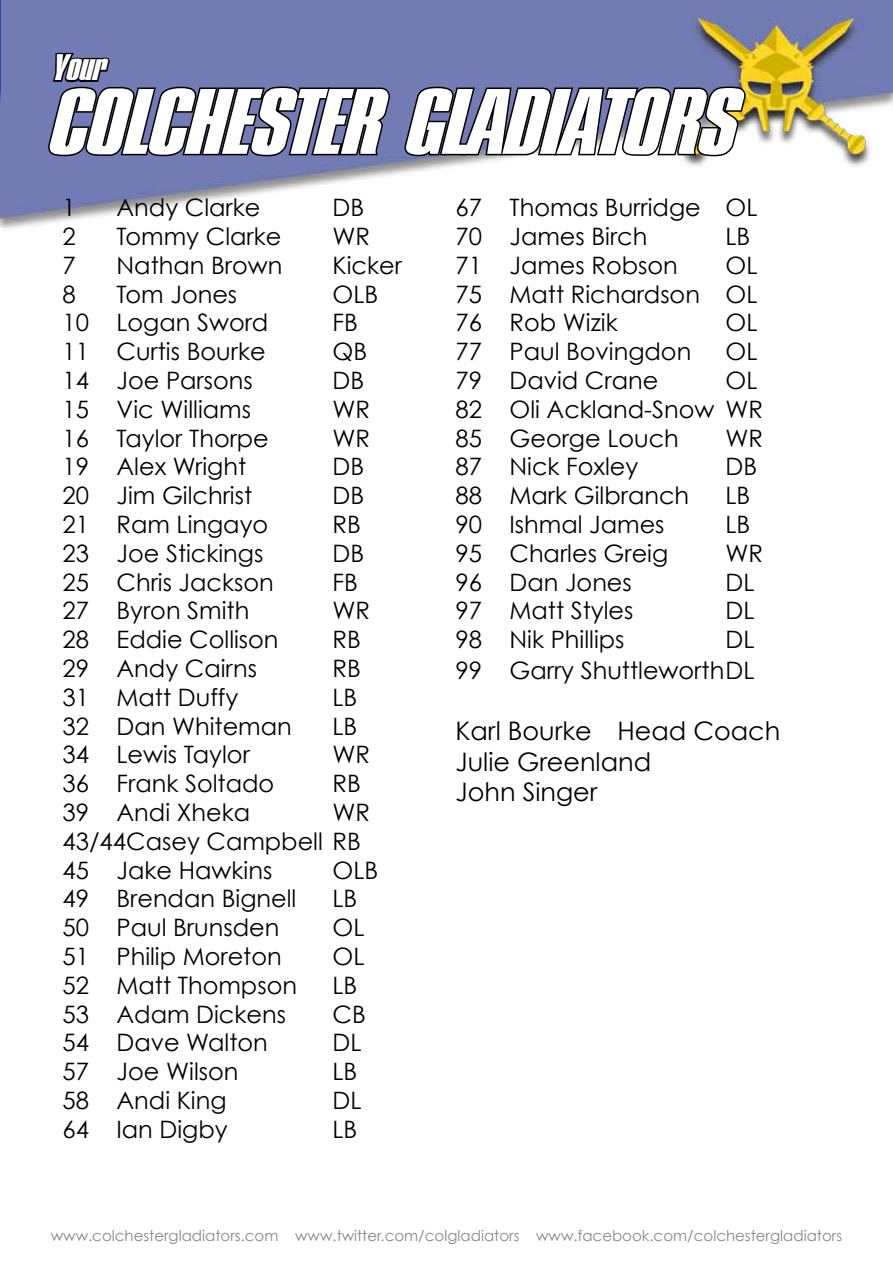
<style>
.page{position:relative;width:893px;height:1263px;background:#fff}
.page>*{position:absolute;margin:0;border:0;box-sizing:border-box;transform-origin:0 0}
.t1{font:90px "Plakette 4 SF Italic";color:#fff}
.t2{font:36px "Plakette 4 SF Italic";color:#fff}
.t3{font:25.5px/30.6px "Century Gothic";color:#000}
.t4{font:24px/28.8px "Century Gothic";color:#000}
.t5{font:15px "Century Gothic";color:#87888a}
</style>
<div class="page">
<img style="left:1px;top:0;width:892px;height:229px">
<svg style="left:47px;top:51px;width:344px;height:107px;background:#565d88"></svg>
<svg style="left:403px;top:83px;width:345px;height:75px;background:#63667e"></svg>
<img style="left:0;top:0;width:1px;height:262px">
<h2 class="t2" style="left:54px;top:48px;width:54px">Your</h2>
<h1 class="t1" style="left:54px;top:72px;width:687px">COLCHESTER GLADIATORS</h1>
<p class="t4" style="left:63px;top:193px;width:15px">1</p>
<p class="t4" style="left:117px;top:193px;width:145px">Andy Clarke</p>
<p class="t4" style="left:333px;top:193px;width:33px">DB</p>
<p class="t4" style="left:63px;top:221px;width:15px">2</p>
<p class="t4" style="left:117px;top:221px;width:166px">Tommy Clarke</p>
<p class="t4" style="left:333px;top:221px;width:39px">WR</p>
<p class="t4" style="left:63px;top:250px;width:15px">7</p>
<p class="t4" style="left:117px;top:250px;width:167px">Nathan Brown</p>
<p class="t4" style="left:333px;top:250px;width:71px">Kicker</p>
<p class="t4" style="left:63px;top:279px;width:15px">8</p>
<p class="t4" style="left:117px;top:279px;width:122px">Tom Jones</p>
<p class="t4" style="left:333px;top:279px;width:47px">OLB</p>
<p class="t4" style="left:63px;top:308px;width:207px">10 Logan Sword</p>
<p class="t4" style="left:333px;top:308px;width:27px">FB</p>
<p class="t4" style="left:63px;top:337px;width:205px">11 Curtis Bourke</p>
<p class="t4" style="left:333px;top:337px;width:36px">QB</p>
<p class="t4" style="left:63px;top:365px;width:192px">14 Joe Parsons</p>
<p class="t4" style="left:333px;top:365px;width:33px">DB</p>
<p class="t4" style="left:63px;top:394px;width:190px">15 Vic Williams</p>
<p class="t4" style="left:333px;top:394px;width:39px">WR</p>
<p class="t4" style="left:63px;top:423px;width:208px">16 Taylor Thorpe</p>
<p class="t4" style="left:333px;top:423px;width:39px">WR</p>
<p class="t4" style="left:63px;top:452px;width:185px">19 Alex Wright</p>
<p class="t4" style="left:333px;top:452px;width:33px">DB</p>
<p class="t4" style="left:63px;top:481px;width:191px">20 Jim Gilchrist</p>
<p class="t4" style="left:333px;top:481px;width:33px">DB</p>
<p class="t4" style="left:63px;top:509px;width:207px">21 Ram Lingayo</p>
<p class="t4" style="left:333px;top:509px;width:30px">RB</p>
<p class="t4" style="left:63px;top:538px;width:202px">23 Joe Stickings</p>
<p class="t4" style="left:333px;top:538px;width:33px">DB</p>
<p class="t4" style="left:63px;top:567px;width:213px">25 Chris Jackson</p>
<p class="t4" style="left:333px;top:567px;width:27px">FB</p>
<p class="t4" style="left:63px;top:596px;width:188px">27 Byron Smith</p>
<p class="t4" style="left:333px;top:596px;width:39px">WR</p>
<p class="t4" style="left:63px;top:625px;width:218px">28 Eddie Collison</p>
<p class="t4" style="left:333px;top:625px;width:30px">RB</p>
<p class="t4" style="left:63px;top:653px;width:196px">29 Andy Cairns</p>
<p class="t4" style="left:333px;top:653px;width:30px">RB</p>
<p class="t4" style="left:63px;top:682px;width:177px">31 Matt Duffy</p>
<p class="t4" style="left:333px;top:682px;width:26px">LB</p>
<p class="t4" style="left:63px;top:711px;width:231px">32 Dan Whiteman</p>
<p class="t4" style="left:333px;top:711px;width:26px">LB</p>
<p class="t4" style="left:63px;top:740px;width:189px">34 Lewis Taylor</p>
<p class="t4" style="left:333px;top:740px;width:39px">WR</p>
<p class="t4" style="left:63px;top:769px;width:213px">36 Frank Soltado</p>
<p class="t4" style="left:333px;top:769px;width:30px">RB</p>
<p class="t4" style="left:63px;top:797px;width:189px">39 Andi Xheka</p>
<p class="t4" style="left:63px;top:797px;width:309px;text-indent:270px">WR<br>43/44Casey Campbell RB<br>45 Jake Hawkins</p>
<p class="t4" style="left:333px;top:855px;width:47px">OLB</p>
<p class="t4" style="left:63px;top:884px;width:235px">49 Brendan Bignell</p>
<p class="t4" style="left:333px;top:884px;width:26px">LB</p>
<p class="t4" style="left:63px;top:913px;width:218px">50 Paul Brunsden</p>
<p class="t4" style="left:333px;top:913px;width:33px">OL</p>
<p class="t4" style="left:63px;top:941px;width:221px">51 Philip Moreton</p>
<p class="t4" style="left:333px;top:941px;width:33px">OL</p>
<p class="t4" style="left:63px;top:970px;width:236px">52 Matt Thompson</p>
<p class="t4" style="left:333px;top:970px;width:26px">LB</p>
<p class="t4" style="left:63px;top:999px;width:225px">53 Adam Dickens</p>
<p class="t4" style="left:333px;top:999px;width:35px">CB</p>
<p class="t4" style="left:63px;top:1028px;width:207px">54 Dave Walton</p>
<p class="t4" style="left:333px;top:1028px;width:30px">DL</p>
<p class="t4" style="left:63px;top:1057px;width:177px">57 Joe Wilson</p>
<p class="t4" style="left:333px;top:1057px;width:26px">LB</p>
<p class="t4" style="left:63px;top:1085px;width:166px">58 Andi King</p>
<p class="t4" style="left:333px;top:1085px;width:30px">DL</p>
<p class="t4" style="left:63px;top:1114px;width:167px">64 Ian Digby</p>
<p class="t4" style="left:333px;top:1114px;width:26px">LB</p>
<p class="t4" style="left:455px;top:193px;width:303px">67 Thomas Burridge OL<br>70 James Birch</p>
<p class="t4" style="left:725px;top:221px;width:26px">LB</p>
<p class="t4" style="left:455px;top:250px;width:224px">71 James Robson</p>
<p class="t4" style="left:455px;top:250px;width:303px;text-align:justify;text-indent:270px">OL 75 Matt Richardson OL 76 Rob Wizik</p>
<p class="t4" style="left:725px;top:308px;width:33px">OL</p>
<p class="t4" style="left:455px;top:337px;width:237px">77 Paul Bovingdon</p>
<p class="t4" style="left:725px;top:337px;width:33px">OL</p>
<p class="t4" style="left:455px;top:365px;width:204px">79 David Crane</p>
<p class="t4" style="left:455px;top:365px;width:309px;text-indent:270px">OL<br>82 Oli Ackland-Snow WR<br>85 George Louch</p>
<p class="t4" style="left:725px;top:423px;width:39px">WR</p>
<p class="t4" style="left:455px;top:452px;width:184px">87 Nick Foxley</p>
<p class="t4" style="left:725px;top:452px;width:33px">DB</p>
<p class="t4" style="left:455px;top:481px;width:235px">88 Mark Gilbranch</p>
<p class="t4" style="left:725px;top:481px;width:26px">LB</p>
<p class="t4" style="left:455px;top:509px;width:211px">90 Ishmal James</p>
<p class="t4" style="left:725px;top:509px;width:26px">LB</p>
<p class="t4" style="left:455px;top:538px;width:214px">95 Charles Greig</p>
<p class="t4" style="left:725px;top:538px;width:39px">WR</p>
<p class="t4" style="left:455px;top:567px;width:178px">96 Dan Jones</p>
<p class="t4" style="left:725px;top:567px;width:30px">DL</p>
<p class="t4" style="left:455px;top:596px;width:180px">97 Matt Styles</p>
<p class="t4" style="left:725px;top:596px;width:30px">DL</p>
<p class="t4" style="left:455px;top:625px;width:170px">98 Nik Phillips</p>
<p class="t4" style="left:455px;top:624px;width:300px;line-height:30.6px;text-align:right">DL<br>99 Garry ShuttleworthDL</p>
<p class="t3" style="left:455px;top:715px;width:326px">Karl Bourke Head Coach<br>Julie Greenland<br>John Singer</p>
<p class="t5" style="left:51px;top:1227px;width:793px">www.colchestergladiators.com www.twitter.com/colgladiators www.facebook.com/colchestergladiators</p>
</div>
